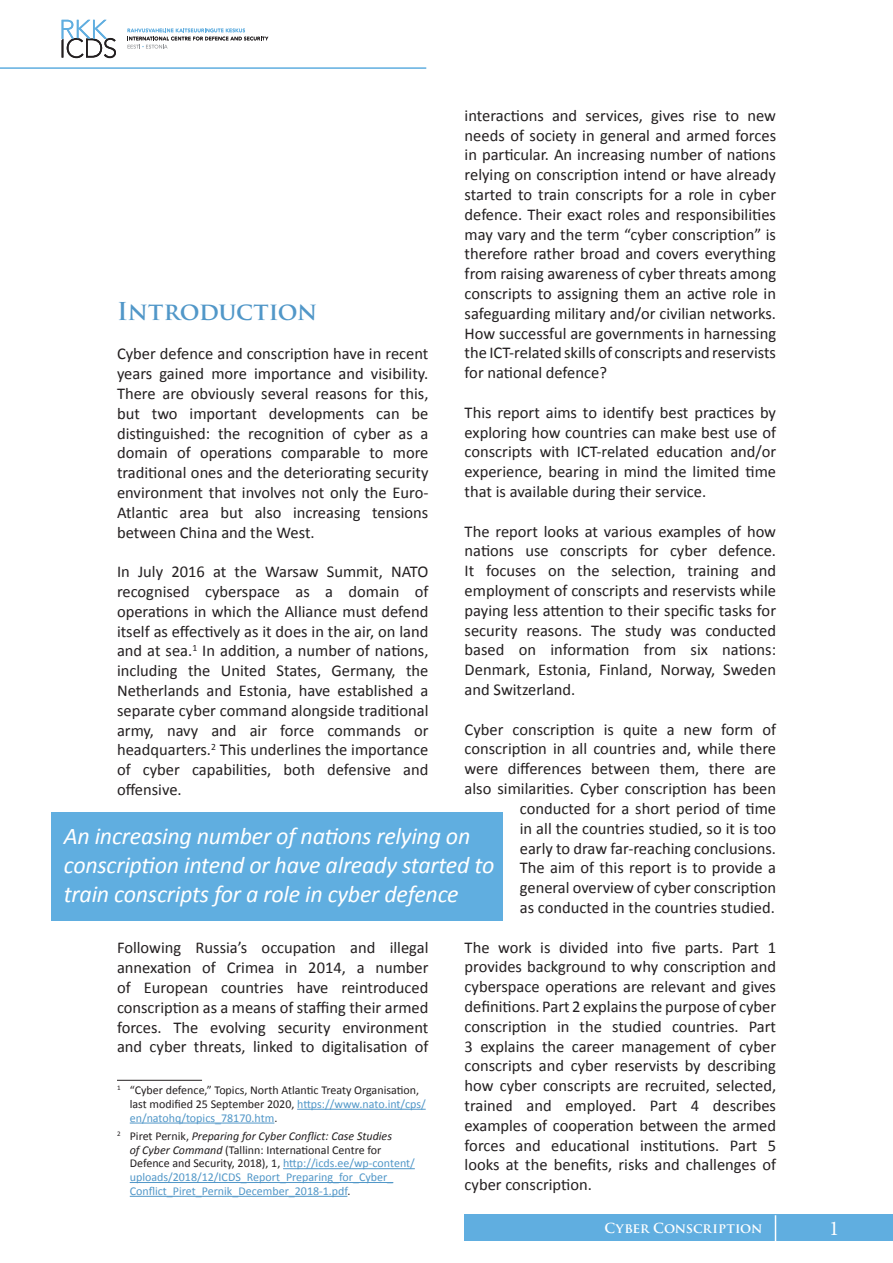
<style>
.page{position:relative;width:893px;height:1263px;background:#fff}
.page>*{position:absolute;margin:0;border:0;box-sizing:border-box;transform-origin:0 0}
.t1{font:italic 24px/28.8px "Calibri";letter-spacing:-.01em;color:#fff}
.t2{font:700 24px "Trajan Pro";letter-spacing:-.015em;color:#5197c8}
.t3{font:21px "Minion Pro";color:#fff}
.t4{font:16.5px/19.8px "Calibri";color:#231f20;text-align:justify}
.t5{font:700 13.5px "Trajan Pro";letter-spacing:-.005em;color:#fff}
.t6{font:12px/13.8px "Calibri";color:#5197c8}
.t7{font:12px/13.8px "Calibri";color:#231f20}
.s1{color:#5197c8}
.s2{color:#231f20}
.s3{font-style:italic;color:#231f20}
</style>
<div class="page">
<div style="left:465px;top:1215px;width:428px;height:26px;background:#60aee0"></div>
<hr style="left:775px;top:1215px;width:1px;height:48px;background:#fff">
<svg style="left:62px;top:20px;width:54px;height:38px"></svg>
<svg style="left:128px;top:28px;width:140px;height:21px"></svg>
<hr style="left:0;top:67px;width:426px;height:2px;background:#60aee0">
<hr style="left:117px;top:1080px;width:85px;height:1px;background:#231f20">
<hr style="left:297px;top:1109px;width:129px;height:1px;background:#5197c8">
<hr style="left:130px;top:1123px;width:144px;height:1px;background:#5197c8">
<hr style="left:283px;top:1168px;width:132px;height:1px;background:#5197c8">
<hr style="left:130px;top:1182px;width:263px;height:1px;background:#5197c8">
<hr style="left:130px;top:1196px;width:217px;height:1px;background:#5197c8">
<div style="left:51px;top:812px;width:452px;height:109px;background:#60aee0"></div>
<p class="t4" style="left:465px;top:105px;width:313px">interactions and services, gives rise to new needs of society in general and armed forces in particular. An increasing number of nations relying on conscription intend or have already started to train conscripts for a role in cyber defence. Their exact roles and responsibilities may vary and the term “cyber conscription” is therefore rather broad and covers everything from raising awareness of cyber threats among conscripts to assigning them an active role in safeguarding military and/or civilian networks.<br>How successful are governments in harnessing the ICT-related skills of conscripts and reservists for national defence?</p>
<p class="t4" style="left:465px;top:402px;width:313px">This report aims to identify best practices by exploring how countries can make best use of conscripts with ICT-related education and/or experience, bearing in mind the limited time that is available during their service.</p>
<p class="t4" style="left:465px;top:521px;width:313px">The report looks at various examples of how nations use conscripts for cyber defence.<br>It focuses on the selection, training and employment of conscripts and reservists while paying less attention to their specific tasks for security reasons. The study was conducted based on information from six nations:<br>Denmark, Estonia, Finland, Norway, Sweden and Switzerland.</p>
<p class="t4" style="left:465px;top:719px;width:313px;text-align:right">Cyber conscription is quite a new form of conscription in all countries and, while there were differences between them, there are also similarities. Cyber conscription has been conducted for a short period of time<br>in all the countries studied, so it is too<br>early to draw far-reaching conclusions.<br>The aim of this report is to provide a<br>general overview of cyber conscription<br>as conducted in the countries studied.</p>
<p class="t4" style="left:465px;top:937px;width:313px">The work is divided into five parts. Part 1 provides background to why conscription and cyberspace operations are relevant and gives definitions. Part 2 explains the purpose of cyber conscription in the studied countries. Part 3 explains the career management of cyber conscripts and cyber reservists by describing how cyber conscripts are recruited, selected, trained and employed. Part 4 describes examples of cooperation between the armed forces and educational institutions. Part 5 looks at the benefits, risks and challenges of cyber conscription.</p>
<h1 class="t2" style="left:117px;top:296px;width:202px">Introduction</h1>
<p class="t4" style="left:117px;top:344px;width:313px">Cyber defence and conscription have in recent years gained more importance and visibility.<br>There are obviously several reasons for this, but two important developments can be distinguished: the recognition of cyber as a domain of operations comparable to more traditional ones and the deteriorating security environment that involves not only the Euro-Atlantic area but also increasing tensions between China and the West.</p>
<p class="t4" style="left:117px;top:562px;width:313px">In July 2016 at the Warsaw Summit, NATO recognised cyberspace as a domain of operations in which the Alliance must defend itself as effectively as it does in the air, on land and at sea.<sup>1</sup> In addition, a number of nations, including the United States, Germany, the Netherlands and Estonia, have established a separate cyber command alongside traditional army, navy and air force commands or headquarters.<sup>2</sup> This underlines the importance of cyber capabilities, both defensive and offensive.</p>
<h1 class="t1" style="left:64px;top:821px;width:432px">An increasing number of nations relying on conscription intend or have already started to train conscripts for a role in cyber defence</h1>
<p class="t4" style="left:117px;top:938px;width:313px">Following Russia’s occupation and illegal annexation of Crimea in 2014, a number of European countries have reintroduced conscription as a means of staffing their armed forces. The evolving security environment and cyber threats, linked to digitalisation of</p>
<p class="t7" style="left:130px;top:1083px;width:297px;text-indent:-13px"><sup>1</sup> “Cyber defence,” Topics, North Atlantic Treaty Organisation, last modified 25 September 2020, <span class="s1">https://www.nato.int/cps/ en/natohq/topics_78170.htm</span>.</p>
<p class="t6" style="left:130px;top:1129px;width:287px;text-indent:-13px"><sup>2</sup> <span class="s2">Piret Pernik,</span> <span class="s3">Preparing for Cyber Conflict: Case Studies<br>of Cyber Command</span> <span class="s2">(Tallinn: International Centre for Defence and Security, 2018), 1,</span> http://icds.ee/wp-content/ uploads/2018/12/ICDS_Report_Preparing_for_Cyber_ Conflict_Piret_Pernik_December_2018-1.pdf<span class="s2">.</span></p>
<p class="t5" style="left:604px;top:1219px;width:160px">Cyber Conscription</p>
<p class="t3" style="left:829px;top:1215px;width:12px">1</p>
</div>
